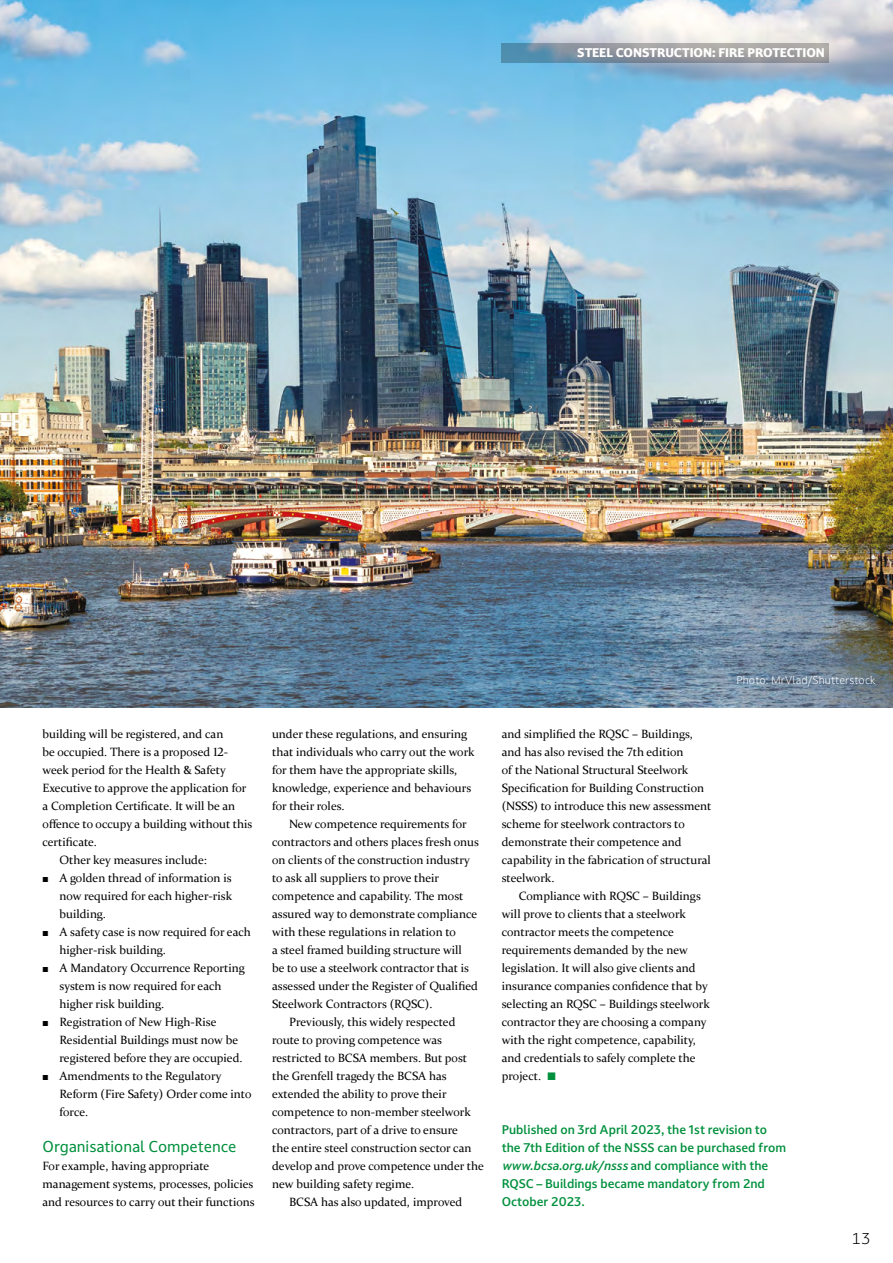
<style>
.page{position:relative;width:893px;height:1263px;background:#fff}
.page>*{position:absolute;margin:0;border:0;box-sizing:border-box;transform-origin:0 0}
.t1{font:15px "Darkmode Off CC";color:#00903d}
.t2{font:300 15px "Darkmode Off CC";color:#000}
.t3{font:12px/18px "Constantia";color:#000}
.t4{font:500 12px/18px "Darkmode Off CC";color:#00903d}
.t5{font:800 12px "Darkmode Off CC";color:#fff}
.t6{font:300 10.5px "Darkmode Off CC";letter-spacing:.01em;color:#fff}
.s1{font-family:"Freight Text Pro"}
.s2{font-family:"Freight Text Pro";color:#00903d}
.s3{font-style:italic}
</style>
<div class="page">
<img style="left:0;top:0;width:893px;height:707px">
<svg style="left:502px;top:43px;width:327px;height:20px;background:#8d99a2"></svg>
<p class="t5" style="left:577px;top:45px;width:249px">STEEL CONSTRUCTION: FIRE PROTECTION</p>
<p class="t3" style="left:43px;top:724px;width:182px">building will be registered, and can</p>
<p class="t3" style="left:43px;top:742px;width:187px">be occupied. There is a proposed 12-</p>
<p class="t3" style="left:43px;top:760px;width:185px">week period for the Health &amp; Safety</p>
<p class="t3" style="left:43px;top:778px;width:205px">Executive to approve the application for</p>
<p class="t3" style="left:43px;top:796px;width:194px">a Completion Certificate. It will be an</p>
<p class="t3" style="left:43px;top:814px;width:211px">offence to occupy a building without this</p>
<p class="t3" style="left:43px;top:832px;width:56px">certificate.</p>
<p class="t3" style="left:60px;top:850px;width:149px">Other key measures include:</p>
<p class="t3" style="left:43px;top:868px;width:191px"><span class="s1">P</span> A golden thread of information is</p>
<p class="t3" style="left:60px;top:886px;width:174px">now required for each higher-risk</p>
<p class="t3" style="left:60px;top:904px;width:48px">building.</p>
<p class="t3" style="left:43px;top:922px;width:210px"><span class="s1">P</span> A safety case is now required for each</p>
<p class="t3" style="left:60px;top:940px;width:108px">higher-risk building.</p>
<p class="t3" style="left:43px;top:958px;width:204px"><span class="s1">P</span> A Mandatory Occurrence Reporting</p>
<p class="t3" style="left:60px;top:976px;width:164px">system is now required for each</p>
<p class="t3" style="left:60px;top:994px;width:106px">higher risk building.</p>
<p class="t3" style="left:43px;top:1012px;width:175px"><span class="s1">P</span> Registration of New High-Rise</p>
<p class="t3" style="left:60px;top:1030px;width:180px">Residential Buildings must now be</p>
<p class="t3" style="left:60px;top:1048px;width:185px">registered before they are occupied.</p>
<p class="t3" style="left:43px;top:1066px;width:181px"><span class="s1">P</span> Amendments to the Regulatory</p>
<p class="t3" style="left:60px;top:1084px;width:193px">Reform (Fire Safety) Order come into</p>
<p class="t3" style="left:60px;top:1102px;width:30px">force.</p>
<p class="t1" style="left:43px;top:1136px;width:195px">Organisational Competence</p>
<p class="t3" style="left:43px;top:1156px;width:214px">For example, having appropriate management systems, processes, policies and resources to carry out their functions</p>
<p class="t3" style="left:272px;top:724px;width:204px">under these regulations, and ensuring that individuals who carry out the work for them have the appropriate skills, knowledge, experience and behaviours for their roles.</p>
<p class="t3" style="left:289px;top:814px;width:179px">New competence requirements for</p>
<p class="t3" style="left:272px;top:832px;width:208px">contractors and others places fresh onus</p>
<p class="t3" style="left:272px;top:850px;width:199px">on clients of the construction industry</p>
<p class="t3" style="left:272px;top:868px;width:168px">to ask all suppliers to prove their</p>
<p class="t3" style="left:272px;top:886px;width:193px">competence and capability. The most</p>
<p class="t3" style="left:272px;top:904px;width:206px">assured way to demonstrate compliance</p>
<p class="t3" style="left:272px;top:922px;width:185px">with these regulations in relation to</p>
<p class="t3" style="left:272px;top:940px;width:191px">a steel framed building structure will</p>
<p class="t3" style="left:272px;top:958px;width:198px">be to use a steelwork contractor that is</p>
<p class="t3" style="left:272px;top:976px;width:207px">assessed under the Register of Qualified</p>
<p class="t3" style="left:272px;top:994px;width:162px">Steelwork Contractors (RQSC).</p>
<p class="t3" style="left:289px;top:1012px;width:168px">Previously, this widely respected</p>
<p class="t3" style="left:272px;top:1030px;width:171px">route to proving competence was</p>
<p class="t3" style="left:272px;top:1048px;width:197px">restricted to BCSA members. But post</p>
<p class="t3" style="left:272px;top:1066px;width:176px">the Grenfell tragedy the BCSA has</p>
<p class="t3" style="left:272px;top:1084px;width:176px">extended the ability to prove their</p>
<p class="t3" style="left:272px;top:1102px;width:200px">competence to non-member steelwork</p>
<p class="t3" style="left:272px;top:1120px;width:187px">contractors, part of a drive to ensure</p>
<p class="t3" style="left:272px;top:1138px;width:201px">the entire steel construction sector can</p>
<p class="t3" style="left:272px;top:1156px;width:213px">develop and prove competence under the</p>
<p class="t3" style="left:272px;top:1174px;width:144px">new building safety regime.</p>
<p class="t3" style="left:289px;top:1192px;width:175px">BCSA has also updated, improved</p>
<p class="t3" style="left:502px;top:724px;width:211px">and simplified the RQSC – Buildings, and has also revised the 7th edition<br>of the National Structural Steelwork Specification for Building Construction (NSSS) to introduce this new assessment scheme for steelwork contractors to demonstrate their competence and capability in the fabrication of structural steelwork.</p>
<p class="t3" style="left:502px;top:886px;width:209px;text-indent:17px">Compliance with RQSC – Buildings will prove to clients that a steelwork contractor meets the competence requirements demanded by the new legislation. It will also give clients and insurance companies confidence that by selecting an RQSC – Buildings steelwork contractor they are choosing a company with the right competence, capability, and credentials to safely complete the project. <span class="s2">T</span></p>
<p class="t6" style="left:736px;top:673px;width:141px">Photo: MrVlad/Shutterstock</p>
<p class="t4" style="left:502px;top:1120px;width:286px">Published on 3rd April 2023, the 1st revision to the 7th Edition of the NSSS can be purchased from <span class="s3">www.bcsa.org.uk/nsss</span> and compliance with the RQSC – Buildings became mandatory from 2nd October 2023.</p>
<p class="t2" style="left:851px;top:1228px;width:21px">13</p>
</div>
